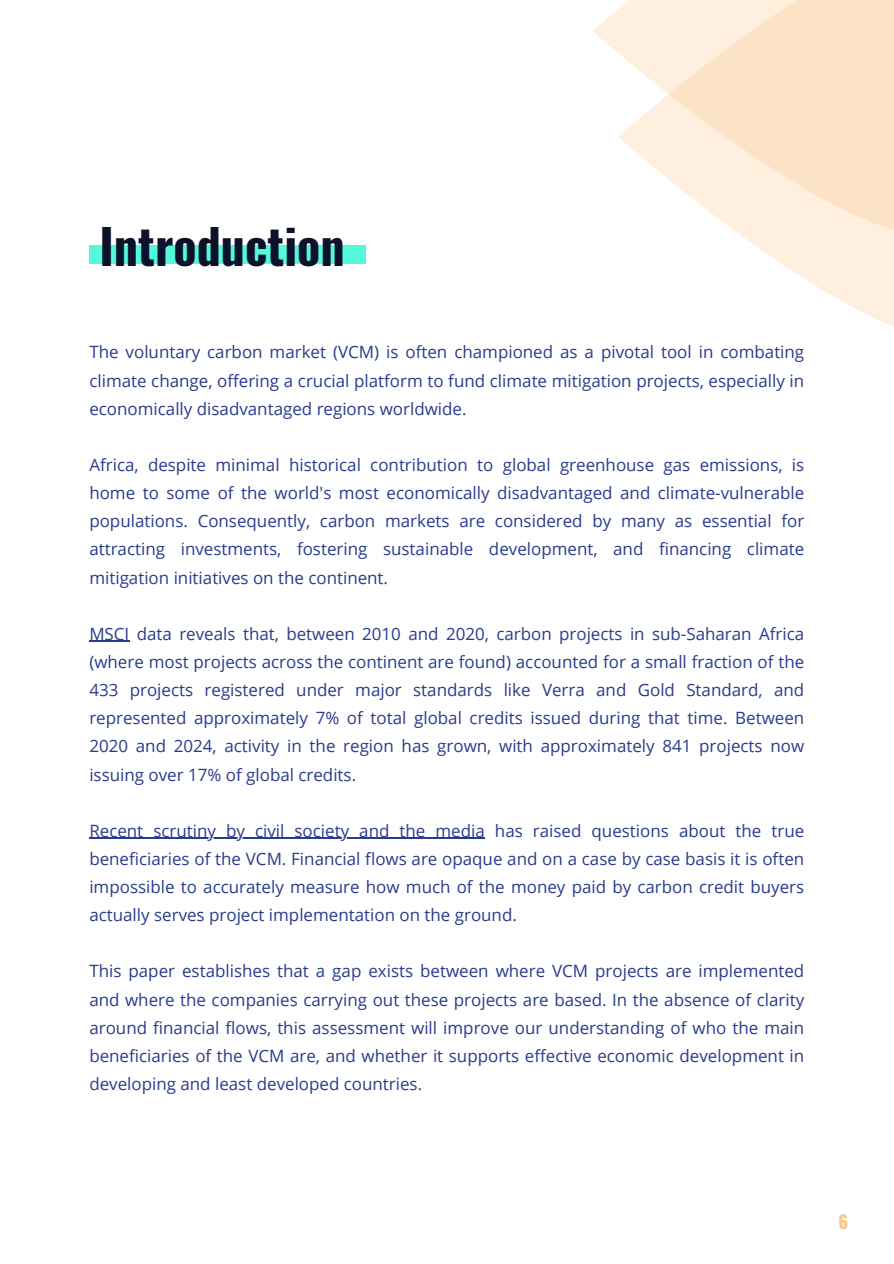
<style>
.page{position:relative;width:894px;height:1264px;background:#fff}
.page>*{position:absolute;margin:0;border:0;box-sizing:border-box;transform-origin:0 0}
.t1{font:700 48px "Oswald";color:#0c122b}
.t2{font:700 18px "Oswald";color:#fcc480}
.t3{font:16.95px/28.2px "Open Sans";color:#293c8c;text-align:justify}
</style>
<div class="page">
<svg style="left:593px;top:10px;width:25px;height:43px"></svg>
<div style="left:89px;top:245px;width:277px;height:19px;background:#54f9db"></div>
<svg style="left:618px;top:0;width:275px;height:326px"></svg>
<hr style="left:89px;top:641px;width:40px;height:1px;background:#293c8c">
<hr style="left:89px;top:837px;width:396px;height:2px;background:#293c8c">
<p class="t1" style="left:99px;top:209px;width:247px">Introduction</p>
<p class="t3" style="left:89px;top:338px;width:716px">The voluntary carbon market (VCM) is often championed as a pivotal tool in combating climate change, offering a crucial platform to fund climate mitigation projects, especially in economically disadvantaged regions worldwide.</p>
<h1 class="t3" style="left:89px;top:450px;width:716px">Africa, despite minimal historical contribution to global greenhouse gas emissions, is home to some of the world's most economically disadvantaged and climate-vulnerable populations. Consequently, carbon markets are considered by many as essential for attracting investments, fostering sustainable development, and financing climate mitigation initiatives on the continent.</h1>
<p class="t3" style="left:89px;top:619px;width:716px">MSCI data reveals that, between 2010 and 2020, carbon projects in sub-Saharan Africa (where most projects across the continent are found) accounted for a small fraction of the 433 projects registered under major standards like Verra and Gold Standard, and represented approximately 7% of total global credits issued during that time. Between 2020 and 2024, activity in the region has grown, with approximately 841 projects now issuing over 17% of global credits.</p>
<p class="t3" style="left:89px;top:816px;width:716px">Recent scrutiny by civil society and the media has raised questions about the true beneficiaries of the VCM. Financial flows are opaque and on a case by case basis it is often impossible to accurately measure how much of the money paid by carbon credit buyers actually serves project implementation on the ground.</p>
<p class="t3" style="left:89px;top:956px;width:716px">This paper establishes that a gap exists between where VCM projects are implemented and where the companies carrying out these projects are based. In the absence of clarity around financial flows, this assessment will improve our understanding of who the main beneficiaries of the VCM are, and whether it supports effective economic development in developing and least developed countries.</p>
<p class="t2" style="left:838px;top:1207px;width:11px">6</p>
</div>
